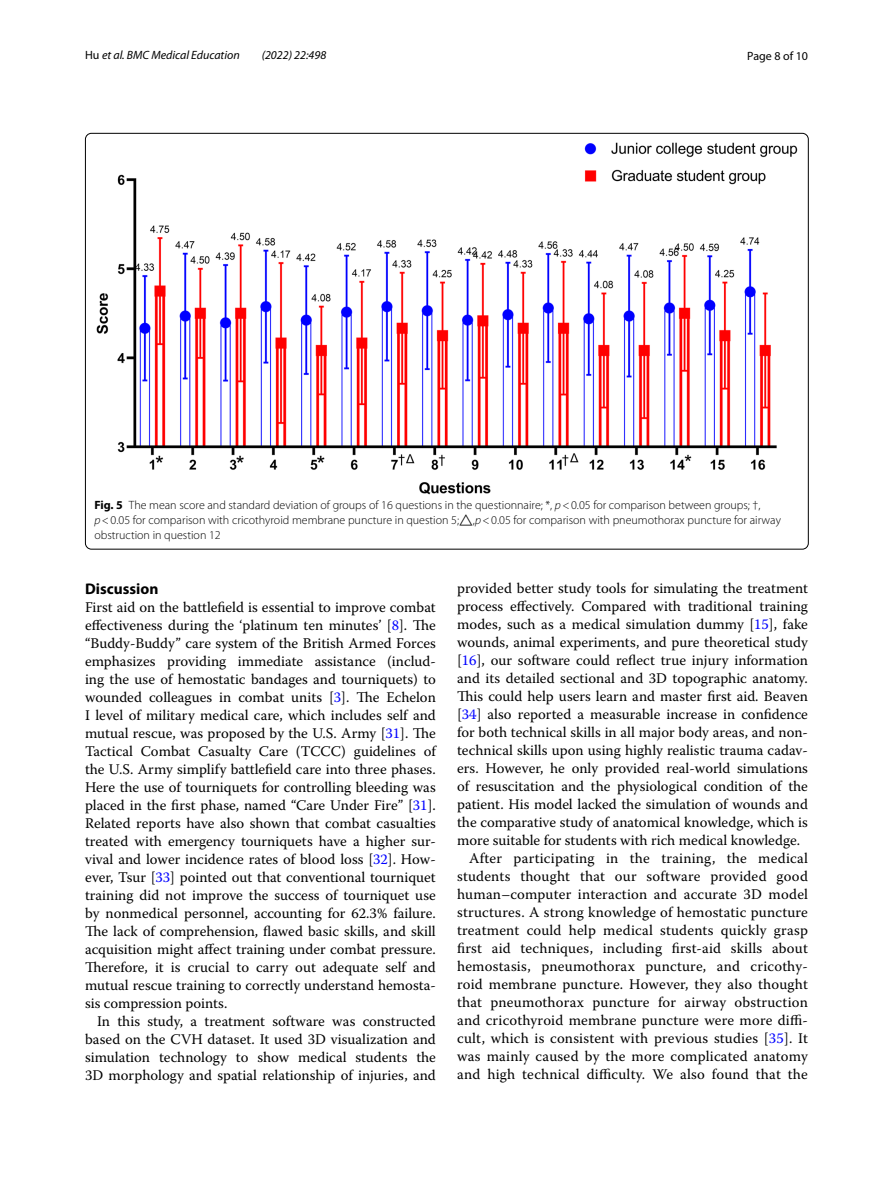
<style>
.page{position:relative;width:893px;height:1187px;background:#fff}
.page>*{position:absolute;margin:0;border:0;box-sizing:border-box;transform-origin:0 0}
.t1{font:700 15.45px "Myriad Pro";color:#000}
.t2{font:14.7px/18px "Warnock Pro";letter-spacing:.005em;color:#000;text-align:justify}
.t3{font:300 12px/15px "Myriad Pro";color:#000}
.t4{font:italic 12px "Myriad Pro";color:#000}
.t5{font:12px "Myriad Pro";color:#000}
.s1{font-style:normal}
.s2{font-weight:700}
.s3{font-style:italic}
.s4{font-family:"STIX Math";font-weight:400}
.s5{color:#00f}
</style>
<div class="page">
<img style="left:97px;top:142px;width:700px;height:352px">
<p class="t4" style="left:85px;top:48px;width:156px"><span class="s1">Hu</span> et al. BMC Medical Education</p>
<p class="t4" style="left:262px;top:48px;width:66px">(2022) 22:498</p>
<p class="t5" style="left:747px;top:48px;width:62px">Page 8 of 10</p>
<p class="t3" style="left:94px;top:498px;width:688px"><span class="s2">Fig. 5</span> The mean score and standard deviation of groups of 16 questions in the questionnaire; *, <span class="s3">p</span>&lt;0.05 for comparison between groups; †, <span class="s3">p</span>&lt;0.05 for comparison with cricothyroid membrane puncture in question 5;<span class="s4">△</span>,<span class="s3">p</span>&lt;0.05 for comparison with pneumothorax puncture for airway obstruction in question 12</p>
<p class="t1" style="left:85px;top:578px;width:75px">Discussion</p>
<p class="t2" style="left:85px;top:597px;width:352px">First aid on the battlefield is essential to improve combat effectiveness during the ‘platinum ten minutes’ [<span class="s5">8</span>]. The “Buddy-Buddy” care system of the British Armed Forces emphasizes providing immediate assistance (includ&shy;ing the use of hemostatic bandages and tourniquets) to wounded colleagues in combat units [<span class="s5">3</span>]. The Echelon I level of military medical care, which includes self and mutual rescue, was proposed by the U.S. Army [<span class="s5">31</span>]. The Tactical Combat Casualty Care (TCCC) guidelines of the U.S. Army simplify battlefield care into three phases.<br>Here the use of tourniquets for controlling bleeding was placed in the first phase, named “Care Under Fire” [<span class="s5">31</span>].<br>Related reports have also shown that combat casualties treated with emergency tourniquets have a higher sur&shy;vival and lower incidence rates of blood loss [<span class="s5">32</span>]. How&shy;ever, Tsur [<span class="s5">33</span>] pointed out that conventional tourniquet training did not improve the success of tourniquet use by nonmedical personnel, accounting for 62.3% failure.<br>The lack of comprehension, flawed basic skills, and skill acquisition might affect training under combat pressure.<br>Therefore, it is crucial to carry out adequate self and mutual rescue training to correctly understand hemosta&shy;sis compression points.</p>
<p class="t2" style="left:85px;top:1011px;width:352px;text-indent:12px">In this study, a treatment software was constructed based on the CVH dataset. It used 3D visualization and simulation technology to show medical students the 3D morphology and spatial relationship of injuries, and</p>
<p class="t2" style="left:457px;top:579px;width:352px">provided better study tools for simulating the treatment</p>
<p class="t2" style="left:457px;top:597px;width:352px">process effectively. Compared with traditional training</p>
<p class="t2" style="left:457px;top:615px;width:352px">modes, such as a medical simulation dummy [<span class="s5">15</span>], fake</p>
<p class="t2" style="left:457px;top:633px;width:352px">wounds, animal experiments, and pure theoretical study</p>
<p class="t2" style="left:457px;top:651px;width:352px">[<span class="s5">16</span>], our software could reflect true injury information</p>
<p class="t2" style="left:457px;top:669px;width:352px">and its detailed sectional and 3D topographic anatomy.</p>
<p class="t2" style="left:457px;top:687px;width:352px">This could help users learn and master first aid. Beaven</p>
<p class="t2" style="left:457px;top:705px;width:352px">[<span class="s5">34</span>] also reported a measurable increase in confidence</p>
<p class="t2" style="left:457px;top:723px;width:352px">for both technical skills in all major body areas, and non-</p>
<p class="t2" style="left:457px;top:741px;width:352px">technical skills upon using highly realistic trauma cadav-</p>
<p class="t2" style="left:457px;top:759px;width:352px">ers. However, he only provided real-world simulations</p>
<p class="t2" style="left:457px;top:777px;width:352px">of resuscitation and the physiological condition of the</p>
<p class="t2" style="left:457px;top:795px;width:352px">patient. His model lacked the simulation of wounds and</p>
<p class="t2" style="left:457px;top:813px;width:352px">the comparative study of anatomical knowledge, which is</p>
<p class="t2" style="left:457px;top:831px;width:345px">more suitable for students with rich medical knowledge.</p>
<p class="t2" style="left:469px;top:849px;width:340px">After participating in the training, the medical</p>
<p class="t2" style="left:457px;top:867px;width:352px">students thought that our software provided good</p>
<p class="t2" style="left:457px;top:885px;width:352px">human–computer interaction and accurate 3D model</p>
<p class="t2" style="left:457px;top:903px;width:352px">structures. A strong knowledge of hemostatic puncture</p>
<p class="t2" style="left:457px;top:921px;width:352px">treatment could help medical students quickly grasp</p>
<p class="t2" style="left:457px;top:939px;width:352px">first aid techniques, including first-aid skills about</p>
<p class="t2" style="left:457px;top:957px;width:352px">hemostasis, pneumothorax puncture, and cricothy-</p>
<p class="t2" style="left:457px;top:975px;width:352px">roid membrane puncture. However, they also thought</p>
<p class="t2" style="left:457px;top:993px;width:352px">that pneumothorax puncture for airway obstruction</p>
<p class="t2" style="left:457px;top:1011px;width:352px">and cricothyroid membrane puncture were more diffi-</p>
<p class="t2" style="left:457px;top:1029px;width:352px">cult, which is consistent with previous studies [<span class="s5">35</span>]. It</p>
<p class="t2" style="left:457px;top:1047px;width:352px">was mainly caused by the more complicated anatomy</p>
<p class="t2" style="left:457px;top:1065px;width:352px">and high technical difficulty. We also found that the</p>
</div>
